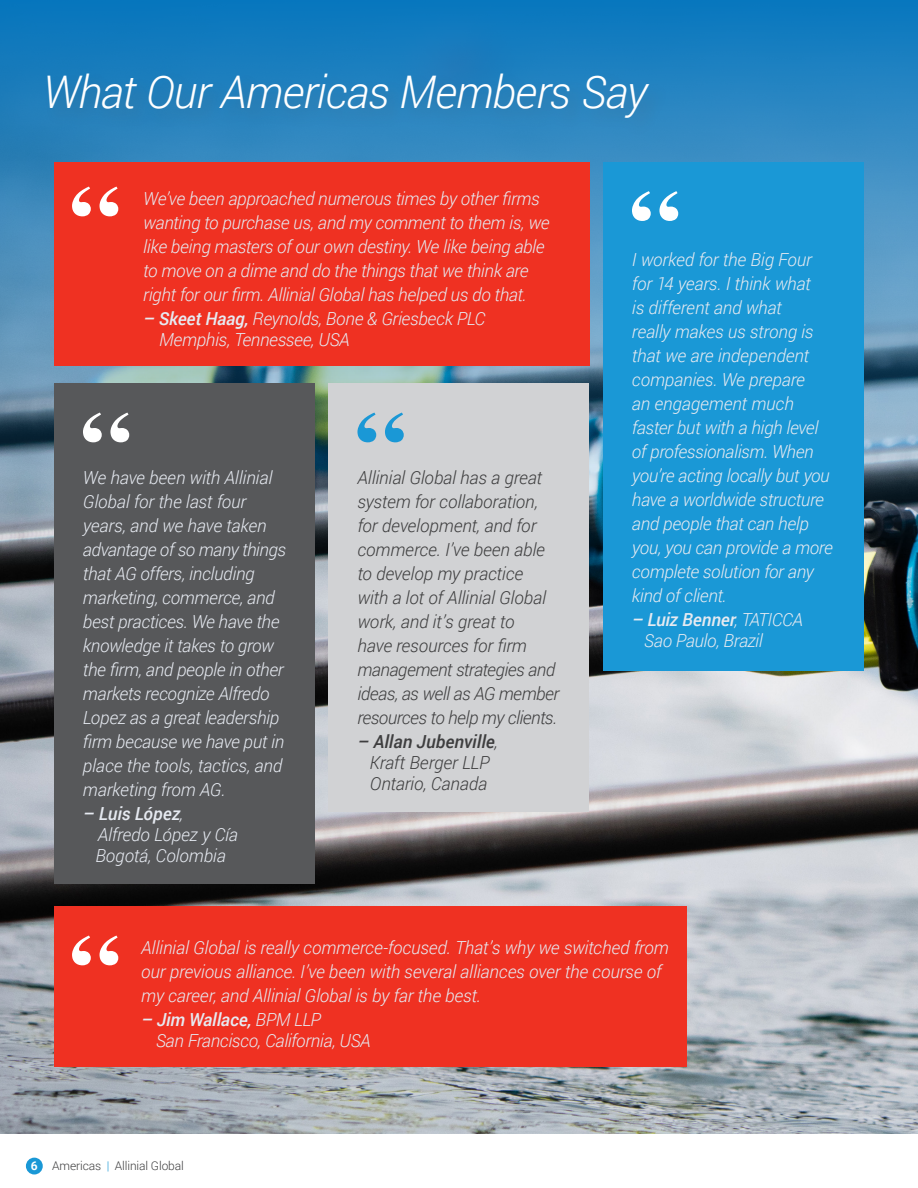
<style>
.page{position:relative;width:918px;height:1188px;background:#fff}
.page>*{position:absolute;margin:0;border:0;box-sizing:border-box;transform-origin:0 0}
.t1{font:italic 300 45px "Roboto";letter-spacing:-.02em;color:#fff}
.t2{font:italic 300 18px/24px "Roboto";letter-spacing:-.015em;color:#e6eaf1}
.t3{font:italic 300 18px/24px "Roboto";letter-spacing:-.015em;color:#3e3e3f}
.t4{font:300 12px "Roboto";letter-spacing:-.01em;color:#3e3e3f}
.s1{font-weight:500}
.s2{font-weight:700;color:#fff}
.s3{color:#1a98d6}
</style>
<div class="page">
<div style="left:26px;top:1158px;width:17px;height:16px;background:#1a98d6;border-radius:50%"></div>
<img style="left:0;top:565px;width:918px;height:569px">
<svg style="left:0;top:0;width:918px;height:565px;background:#3482b4"></svg>
<div style="left:44px;top:70px;width:625px;height:68px;background:#2881bc"></div>
<div style="left:603px;top:162px;width:261px;height:509px;background:#1a98d6"></div>
<div style="left:54px;top:383px;width:261px;height:500px;background:#57585a"></div>
<div style="left:328px;top:383px;width:262px;height:429px;background:#d1d2d4"></div>
<svg style="left:632px;top:191px;width:46px;height:30px"></svg>
<svg style="left:83px;top:413px;width:46px;height:29px"></svg>
<svg style="left:357px;top:413px;width:47px;height:29px"></svg>
<div style="left:54px;top:163px;width:536px;height:203px;background:#ef3122"></div>
<svg style="left:72px;top:187px;width:46px;height:29px"></svg>
<div style="left:54px;top:906px;width:633px;height:161px;background:#ef3122"></div>
<svg style="left:72px;top:936px;width:46px;height:29px"></svg>
<p class="t1" style="left:43px;top:60px;width:606px">What Our Americas Members Say</p>
<p class="t2" style="left:143px;top:186px;width:408px">We’ve been approached numerous times by other firms wanting to purchase us, and my comment to them is, we like being masters of our own destiny. We like being able to move on a dime and do the things that we think are right for our firm. Allinial Global has helped us do that.</p>
<p class="t2" style="left:159px;top:308px;width:328px;line-height:21px;text-indent:-16px"><span class="s1">– Skeet Haag,</span> Reynolds, Bone &amp; Griesbeck PLC<br>Memphis, Tennessee, USA</p>
<p class="t2" style="left:83px;top:465px;width:204px">We have been with Allinial<br>Global for the last four years, and we have taken advantage of so many things that AG offers, including marketing, commerce, and best practices. We have the knowledge it takes to grow the firm, and people in other markets recognize Alfredo<br>Lopez as a great leadership firm because we have put in place the tools, tactics, and marketing from AG.</p>
<p class="t2" style="left:95px;top:803px;width:144px;line-height:21px;text-indent:-12px"><span class="s1">– Luis López</span>,<br>Alfredo López y Cía<br>Bogotá, Colombia</p>
<p class="t3" style="left:357px;top:465px;width:203px">Allinial Global has a great system for collaboration, for development, and for commerce. I’ve been able to develop my practice<br>with a lot of Allinial Global work, and it’s great to<br>have resources for firm management strategies and ideas, as well as AG member resources to help my clients.</p>
<p class="t3" style="left:357px;top:731px;width:142px;line-height:21px;text-align:center"><span class="s1">– Allan Jubenville</span>,<br>Kraft Berger LLP<br>Ontario, Canada</p>
<p class="t2" style="left:632px;top:247px;width:202px">I worked for the Big Four for 14 years. I think what<br>is different and what<br>really makes us strong is that we are independent companies. We prepare<br>an engagement much faster but with a high level of professionalism. When you’re acting locally but you have a worldwide structure and people that can help you, you can provide a more complete solution for any kind of client.</p>
<p class="t2" style="left:644px;top:609px;width:161px;line-height:21px;text-indent:-12px"><span class="s1">– Luiz Benner</span>, TATICCA<br>Sao Paulo, Brazil</p>
<p class="t2" style="left:141px;top:935px;width:529px">Allinial Global is really commerce-focused. That’s why we switched from our previous alliance. I’ve been with several alliances over the course of my career, and Allinial Global is by far the best.</p>
<p class="t2" style="left:156px;top:1009px;width:217px;line-height:21px;text-indent:-14px"><span class="s1">– Jim Wallace,</span> BPM LLP<br>San Francisco, California, USA</p>
<p class="t4" style="left:31px;top:1158px;width:154px"><span class="s2">6</span> Americas <span class="s3">|</span> Allinial Global</p>
</div>
